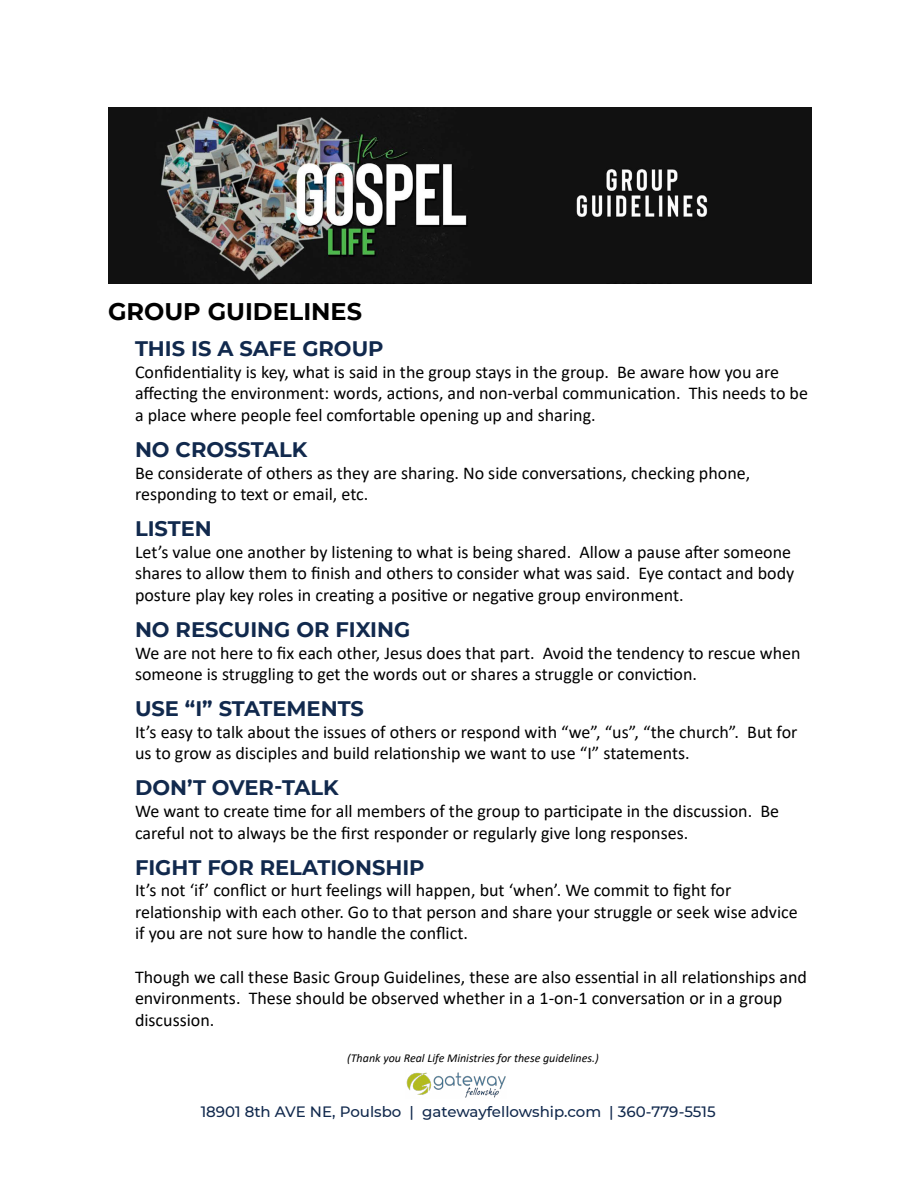
<style>
.page{position:relative;width:918px;height:1188px;background:#fff}
.page>*{position:absolute;margin:0;border:0;box-sizing:border-box;transform-origin:0 0}
.Section_1{font:700 24px "Montserrat";color:#000}
.Section_1_Sub_1_-__2{font:700 21px "Montserrat";color:#11294d}
.t1{font:18px/21.6px "Calibri";color:#000}
.t2{font:500 15px "Montserrat";color:#11294d}
.t3{font:italic 12px "Calibri";color:#000}
</style>
<div class="page">
<img style="left:406px;top:1072px;width:100px;height:26px">
<img style="left:108px;top:108px;width:703px;height:176px">
<p class="Section_1" style="left:108px;top:294px;width:256px">GROUP GUIDELINES</p>
<p class="Section_1_Sub_1_-__2" style="left:135px;top:334px;width:250px">THIS IS A SAFE GROUP</p>
<p class="t1" style="left:135px;top:361px;width:675px">Confidentiality is key, what is said in the group stays in the group. Be aware how you are affecting the environment: words, actions, and non-verbal communication. This needs to be a place where people feel comfortable opening up and sharing.</p>
<p class="Section_1_Sub_1_-__2" style="left:135px;top:434px;width:174px">NO CROSSTALK</p>
<p class="t1" style="left:135px;top:461px;width:617px">Be considerate of others as they are sharing. No side conversations, checking phone, responding to text or email, etc.</p>
<p class="Section_1_Sub_1_-__2" style="left:135px;top:514px;width:78px">LISTEN</p>
<p class="t1" style="left:135px;top:541px;width:661px">Let’s value one another by listening to what is being shared. Allow a pause after someone shares to allow them to finish and others to consider what was said. Eye contact and body posture play key roles in creating a positive or negative group environment.</p>
<p class="Section_1_Sub_1_-__2" style="left:135px;top:614px;width:277px">NO RESCUING OR FIXING</p>
<p class="t1" style="left:135px;top:641px;width:667px">We are not here to fix each other, Jesus does that part. Avoid the tendency to rescue when someone is struggling to get the words out or shares a struggle or conviction.</p>
<p class="Section_1_Sub_1_-__2" style="left:135px;top:694px;width:230px">USE “I” STATEMENTS</p>
<p class="t1" style="left:135px;top:721px;width:664px">It’s easy to talk about the issues of others or respond with “we”, “us”, “the church”. But for us to grow as disciples and build relationship we want to use “I” statements.</p>
<p class="Section_1_Sub_1_-__2" style="left:135px;top:773px;width:205px">DON’T OVER-TALK</p>
<p class="t1" style="left:135px;top:800px;width:646px">We want to create time for all members of the group to participate in the discussion. Be careful not to always be the first responder or regularly give long responses.</p>
<p class="Section_1_Sub_1_-__2" style="left:135px;top:852px;width:291px">FIGHT FOR RELATIONSHIP</p>
<p class="t1" style="left:135px;top:879px;width:664px">It’s not ‘if’ conflict or hurt feelings will happen, but ‘when’. We commit to fight for relationship with each other. Go to that person and share your struggle or seek wise advice if you are not sure how to handle the conflict.</p>
<p class="t1" style="left:135px;top:965px;width:674px">Though we call these Basic Group Guidelines, these are also essential in all relationships and</p>
<p class="t1" style="left:135px;top:987px;width:649px">environments. These should be observed whether in a 1-on-1 conversation or in a group</p>
<p class="t1" style="left:135px;top:1009px;width:81px">discussion.</p>
<p class="t3" style="left:347px;top:1050px;width:253px">(Thank you Real Life Ministries for these guidelines.)</p>
<p class="t2" style="left:201px;top:1101px;width:516px">18901 8th AVE NE, Poulsbo | gatewayfellowship.com | 360-779-5515</p>
</div>
